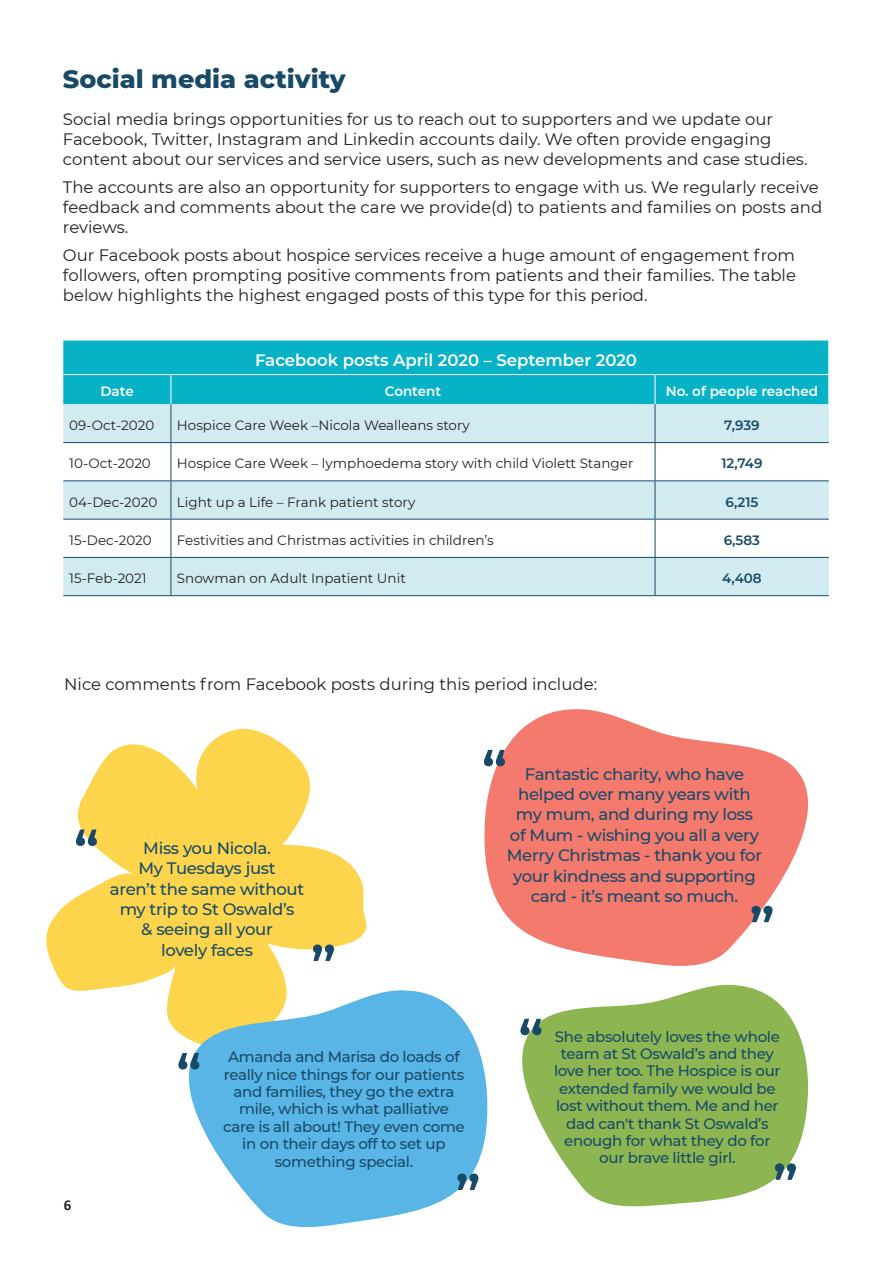
<style>
.page{position:relative;width:893px;height:1263px;background:#fff}
.page>*{position:absolute;margin:0;border:0;box-sizing:border-box;transform-origin:0 0}
.t1{font:800 25.5px "Montserrat";color:#184a67}
.t2{font:16.5px/19.8px "Montserrat";color:#231f20}
.t3{font:500 16.5px/20.4px "Montserrat";letter-spacing:-.02em;color:#184a67;text-align:center}
.t4{font:600 16.5px "Montserrat";color:#fff}
.t5{font:500 15px/17.4px "Montserrat";letter-spacing:-.02em;color:#184a67;text-align:center}
.t6{font:700 15px "Calibri";color:#231f20}
.t7{font:13.5px "Montserrat";color:#231f20}
.t8{font:600 13.5px "Montserrat";color:#fff}
.t9{font:600 13.5px "Montserrat";color:#184a67}
</style>
<div class="page">
<div style="left:63px;top:340px;width:765px;height:64px;background:#07b2c7"></div>
<svg style="left:63px;top:404px;width:766px;height:191px;fill:#d2ebf1"></svg>
<hr style="left:63px;top:374px;width:108px;height:1px;background:#fff">
<hr style="left:171px;top:374px;width:484px;height:1px;background:#fff">
<svg style="left:171px;top:375px;width:1px;height:29px"></svg>
<hr style="left:655px;top:374px;width:174px;height:1px;background:#fff">
<svg style="left:655px;top:375px;width:1px;height:29px"></svg>
<svg style="left:828px;top:375px;width:1px;height:29px"></svg>
<hr style="left:171px;top:404px;width:1px;height:38px;background:#184a67">
<hr style="left:655px;top:404px;width:1px;height:38px;background:#184a67">
<hr style="left:63px;top:442px;width:108px;height:1px;background:#184a67">
<hr style="left:171px;top:442px;width:484px;height:1px;background:#184a67">
<hr style="left:171px;top:443px;width:1px;height:37px;background:#184a67">
<hr style="left:655px;top:442px;width:174px;height:1px;background:#184a67">
<hr style="left:655px;top:443px;width:1px;height:37px;background:#184a67">
<hr style="left:63px;top:480px;width:108px;height:1px;background:#184a67">
<hr style="left:171px;top:480px;width:484px;height:1px;background:#184a67">
<hr style="left:171px;top:481px;width:1px;height:38px;background:#184a67">
<hr style="left:655px;top:480px;width:174px;height:1px;background:#184a67">
<hr style="left:655px;top:481px;width:1px;height:38px;background:#184a67">
<hr style="left:63px;top:519px;width:108px;height:1px;background:#184a67">
<hr style="left:171px;top:519px;width:484px;height:1px;background:#184a67">
<hr style="left:171px;top:519px;width:1px;height:38px;background:#184a67">
<hr style="left:655px;top:519px;width:174px;height:1px;background:#184a67">
<hr style="left:655px;top:519px;width:1px;height:38px;background:#184a67">
<hr style="left:63px;top:557px;width:108px;height:1px;background:#184a67">
<hr style="left:171px;top:557px;width:484px;height:1px;background:#184a67">
<hr style="left:171px;top:558px;width:1px;height:37px;background:#184a67">
<hr style="left:655px;top:557px;width:174px;height:1px;background:#184a67">
<hr style="left:655px;top:558px;width:1px;height:37px;background:#184a67">
<hr style="left:63px;top:595px;width:108px;height:1px;background:#184a67">
<hr style="left:171px;top:595px;width:484px;height:1px;background:#184a67">
<hr style="left:655px;top:595px;width:174px;height:1px;background:#184a67">
<svg style="left:46px;top:728px;width:321px;height:263px;fill:#fcd54d"></svg>
<svg style="left:313px;top:944px;width:21px;height:17px"></svg>
<svg style="left:483px;top:709px;width:325px;height:257px;fill:#f37a6d"></svg>
<svg style="left:751px;top:906px;width:22px;height:16px"></svg>
<svg style="left:484px;top:750px;width:21px;height:16px"></svg>
<svg style="left:144px;top:986px;width:336px;height:242px;fill:#58b5e6"></svg>
<svg style="left:457px;top:1173px;width:21px;height:17px"></svg>
<svg style="left:178px;top:1053px;width:21px;height:16px"></svg>
<svg style="left:76px;top:829px;width:21px;height:17px"></svg>
<svg style="left:480px;top:985px;width:328px;height:222px;fill:#8db652"></svg>
<svg style="left:520px;top:1019px;width:21px;height:16px"></svg>
<svg style="left:775px;top:1163px;width:21px;height:17px"></svg>
<h1 class="t1" style="left:63px;top:61px;width:284px">Social media activity</h1>
<p class="t2" style="left:63px;top:109px;width:746px">Social media brings opportunities for us to reach out to supporters and we update our<br>Facebook, Twitter, Instagram and Linkedin accounts daily. We often provide engaging content about our services and service users, such as new developments and case studies.</p>
<p class="t2" style="left:63px;top:177px;width:761px">The accounts are also an opportunity for supporters to engage with us. We regularly receive feedback and comments about the care we provide(d) to patients and families on posts and reviews.</p>
<p class="t2" style="left:63px;top:245px;width:734px;text-align:justify">Our Facebook posts about hospice services receive a huge amount of engagement from followers, often prompting positive comments from patients and their families. The table below highlights the highest engaged posts of this type for this period.</p>
<p class="t4" style="left:255px;top:348px;width:384px">Facebook posts April 2020 – September 2020</p>
<p class="t8" style="left:101px;top:382px;width:35px">Date</p>
<p class="t8" style="left:385px;top:382px;width:58px">Content</p>
<p class="t8" style="left:666px;top:382px;width:154px">No. of people reached</p>
<p class="t7" style="left:69px;top:416px;width:86px">09-Oct-2020</p>
<p class="t7" style="left:177px;top:416px;width:294px">Hospice Care Week –Nicola Wealleans story</p>
<p class="t9" style="left:724px;top:416px;width:37px">7,939</p>
<p class="t7" style="left:69px;top:454px;width:83px">10-Oct-2020</p>
<p class="t7" style="left:177px;top:454px;width:458px">Hospice Care Week – lymphoedema story with child Violett Stanger</p>
<p class="t9" style="left:721px;top:454px;width:43px">12,749</p>
<p class="t7" style="left:69px;top:492px;width:90px">04-Dec-2020</p>
<p class="t7" style="left:177px;top:492px;width:240px">Light up a Life – Frank patient story</p>
<p class="t9" style="left:725px;top:492px;width:34px">6,215</p>
<p class="t7" style="left:69px;top:531px;width:84px">15-Dec-2020</p>
<p class="t7" style="left:177px;top:531px;width:318px">Festivities and Christmas activities in children’s</p>
<p class="t9" style="left:724px;top:530px;width:38px">6,583</p>
<p class="t7" style="left:69px;top:569px;width:79px">15-Feb-2021</p>
<p class="t7" style="left:177px;top:569px;width:230px">Snowman on Adult Inpatient Unit</p>
<p class="t9" style="left:722px;top:569px;width:41px">4,408</p>
<p class="t2" style="left:64px;top:674px;width:534px">Nice comments from Facebook posts during this period include:</p>
<p class="t6" style="left:64px;top:1195px;width:9px">6</p>
<p class="t3" style="left:110px;top:837px;width:196px">Miss you Nicola.<br>My Tuesdays just<br>aren’t the same without my trip to St Oswald’s<br>&amp; seeing all your<br>lovely faces</p>
<p class="t5" style="left:223px;top:1047px;width:243px">Amanda and Marisa do loads of really nice things for our patients and families, they go the extra mile, which is what palliative care is all about! They even come in on their days off to set up something special.</p>
<p class="t3" style="left:507px;top:763px;width:257px">Fantastic charity, who have helped over many years with my mum, and during my loss of Mum - wishing you all a very<br>Merry Christmas - thank you for your kindness and supporting card - it’s meant so much.</p>
<p class="t5" style="left:554px;top:1027px;width:228px">She absolutely loves the whole team at St Oswald’s and they love her too. The Hospice is our extended family we would be lost without them. Me and her dad can't thank St Oswald’s enough for what they do for our brave little girl.</p>
</div>
